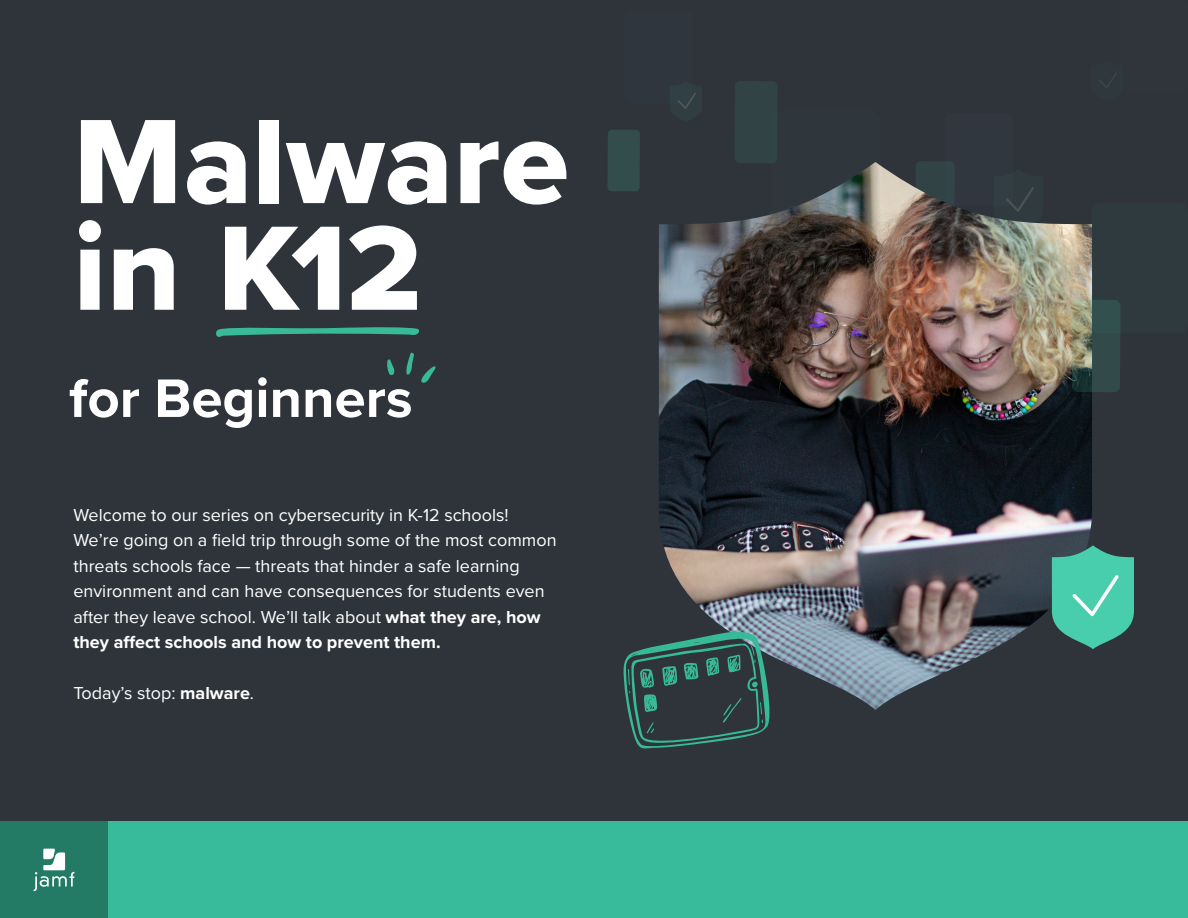
<style>
.page{position:relative;width:1188px;height:918px;background:#2f343a}
.page>*{position:absolute;margin:0;border:0;box-sizing:border-box;transform-origin:0 0}
.t1{font:124.5px/106.6px "Proxima Nova Extrabld";color:#fff}
.t2{font:700 56.1px "Proxima Nova";color:#fff}
.t3{font:18px/25.5px "Proxima Nova";color:#fff}
.s1{font-weight:700}
</style>
<div class="page">
<div style="left:607px;top:130px;width:33px;height:61px;background:#334d4d;border-radius:4px"></div>
<div style="left:1091px;top:203px;width:97px;height:130px;background:#2f3a3e;border-radius:9px"></div>
<div style="left:945px;top:113px;width:68px;height:93px;background:#31373e;border-radius:6px"></div>
<div style="left:108px;top:822px;width:1080px;height:96px;background:#37bb9a"></div>
<div style="left:0;top:822px;width:108px;height:96px;background:#237a65"></div>
<svg style="left:34px;top:849px;width:40px;height:42px"></svg>
<svg style="left:1099px;top:72px;width:18px;height:16px"></svg>
<svg style="left:670px;top:82px;width:26px;height:27px"></svg>
<img style="left:658px;top:162px;width:434px;height:548px">
<svg style="left:1072px;top:300px;width:48px;height:92px;background:#4e6056"></svg>
<div style="left:734px;top:81px;width:44px;height:82px;background:#314345;border-radius:6px"></div>
<svg style="left:1051px;top:545px;width:83px;height:104px"></svg>
<svg style="left:216px;top:327px;width:203px;height:10px"></svg>
<svg style="left:387px;top:352px;width:49px;height:31px"></svg>
<svg style="left:623px;top:631px;width:151px;height:118px"></svg>
<h1 class="t1" style="left:73px;top:106px;width:497px">Malware in K12</h1>
<h2 class="t2" style="left:69px;top:356px;width:345px">for Beginners</h2>
<p class="t3" style="left:73px;top:501px;width:485px">Welcome to our series on cybersecurity in K-12 schools!<br>We’re going on a field trip through some of the most common threats schools face — threats that hinder a safe learning environment and can have consequences for students even after they leave school. We’ll talk about <span class="s1">what they are, how they affect schools and how to prevent them.</span></p>
<p class="t3" style="left:73px;top:680px;width:182px">Today’s stop: <span class="s1">malware</span>.</p>
</div>
